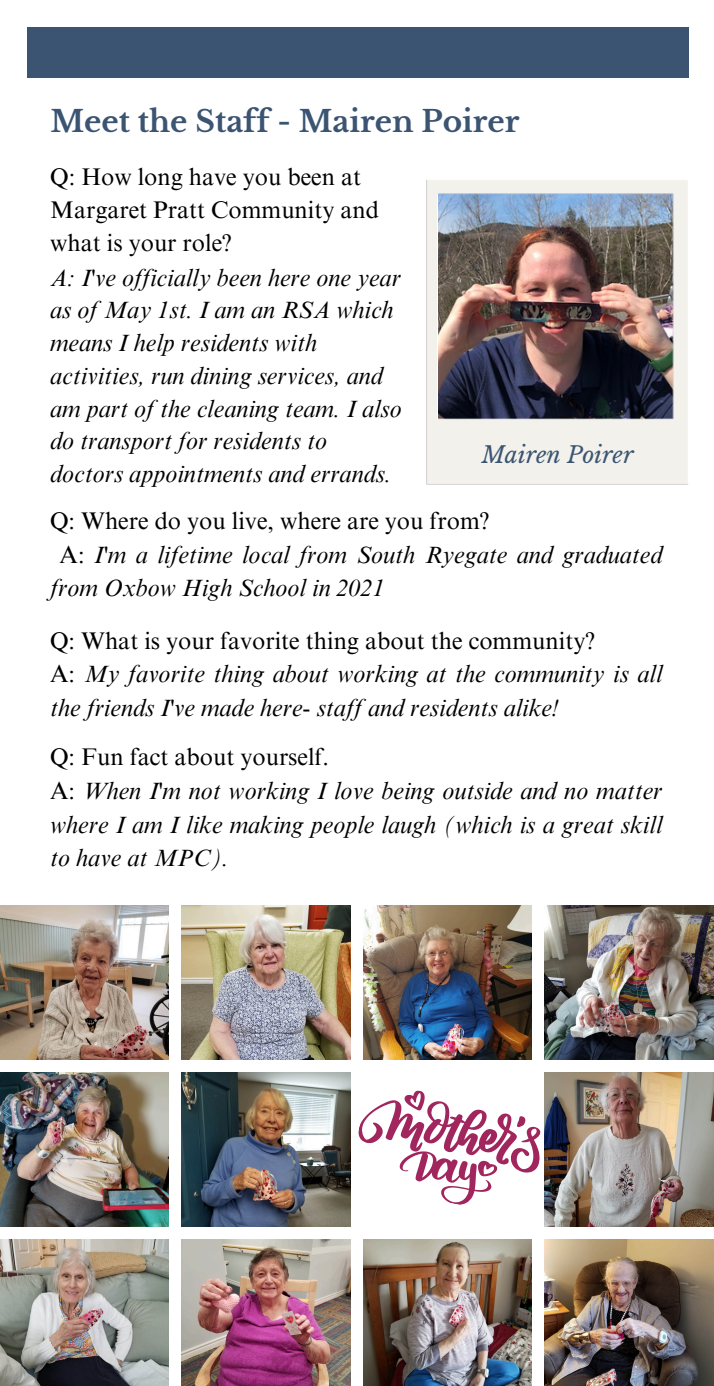
<style>
.page{position:relative;width:714px;height:1386px;background:#fff}
.page>*{position:absolute;margin:0;border:0;box-sizing:border-box;transform-origin:0 0}
.t1{font:700 29.57px "Libre Baskerville";color:#3b5472}
.t2{font:italic 24.15px/32.7px "Times NRMT Pro";color:#000}
.t3{font:24.15px "Times NRMT Pro";color:#000}
.t4{font:italic 22.75px "Libre Baskerville";color:#3b5472}
.s1{font-style:normal}
</style>
<div class="page">
<div style="left:27px;top:27px;width:661px;height:50px;background:#3b5472"></div>
<img style="left:426px;top:179px;width:263px;height:306px">
<img style="left:0;top:906px;width:168px;height:153px">
<img style="left:181px;top:906px;width:169px;height:153px">
<img style="left:364px;top:906px;width:168px;height:153px">
<img style="left:545px;top:906px;width:169px;height:153px">
<img style="left:0;top:1073px;width:168px;height:153px">
<img style="left:181px;top:1073px;width:169px;height:153px">
<img style="left:545px;top:1073px;width:169px;height:153px">
<img style="left:0;top:1239px;width:168px;height:147px">
<img style="left:181px;top:1239px;width:169px;height:147px">
<img style="left:364px;top:1239px;width:168px;height:147px">
<img style="left:545px;top:1239px;width:169px;height:147px">
<svg style="left:358px;top:1088px;width:188px;height:123px"></svg>
<p class="t1" style="left:50px;top:103px;width:471px">Meet the Staff - Mairen Poirer</p>
<p class="t3" style="left:50px;top:168px;width:312px">Q: How long have you been at</p>
<p class="t3" style="left:50px;top:201px;width:330px">Margaret Pratt Community and</p>
<p class="t3" style="left:50px;top:233px;width:183px">what is your role?</p>
<p class="t2" style="left:50px;top:264px;width:353px">A: I've officially been here one year as of May 1st. I am an RSA which means I help residents with activities, run dining services, and am part of the cleaning team. I also do transport for residents to doctors appointments and errands.</p>
<p class="t4" style="left:482px;top:441px;width:153px">Mairen Poirer</p>
<p class="t3" style="left:50px;top:512px;width:441px">Q: Where do you live, where are you from?</p>
<p class="t2" style="left:50px;top:541px;width:614px;line-height:33.6px;text-indent:10px"><span class="s1">A:</span> I'm a lifetime local from South Ryegate and graduated from Oxbow High School in 2021</p>
<p class="t3" style="left:50px;top:631px;width:546px">Q: What is your favorite thing about the community?</p>
<p class="t2" style="left:50px;top:660px;width:614px;line-height:33.6px"><span class="s1">A:</span> My favorite thing about working at the community is all the friends I've made here- staff and residents alike!</p>
<p class="t3" style="left:50px;top:748px;width:281px">Q: Fun fact about yourself.</p>
<p class="t2" style="left:50px;top:777px;width:614px;line-height:33.6px;text-align:justify"><span class="s1">A:</span> When I'm not working I love being outside and no matter where I am I like making people laugh (which is a great skill to have at MPC).</p>
</div>
